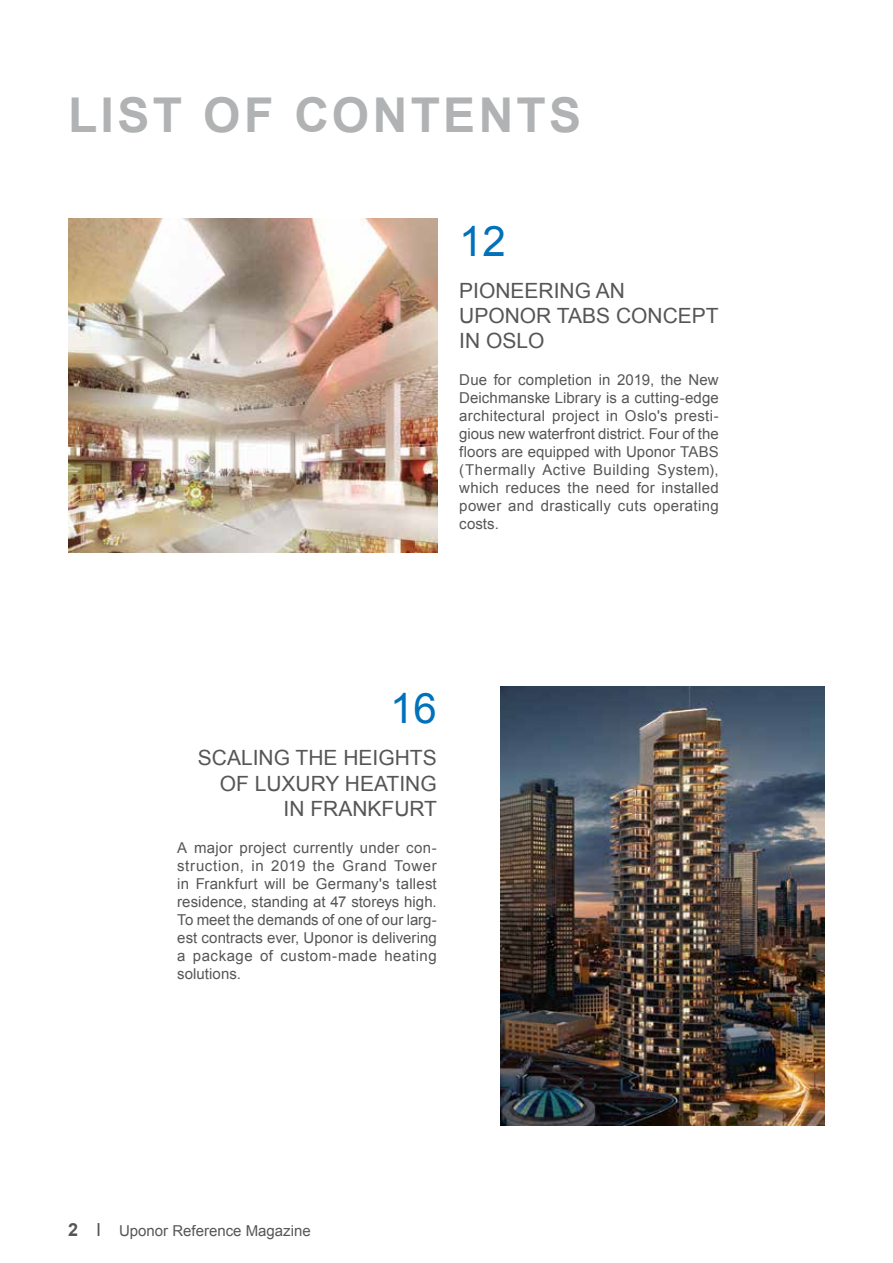
<style>
.page{position:relative;width:893px;height:1263px;background:#fff}
.page>*{position:absolute;margin:0;border:0;box-sizing:border-box;transform-origin:0 0}
.t1{font:700 48px "Arial";letter-spacing:.07em;color:#b1b2b3}
.t2{font:42px "Arial";color:#0071bb}
.t3{font:21px/25.2px "Arial";color:#565656}
.t4{font:15px/18px "Arial";letter-spacing:.02em;color:#565656;text-align:justify}
.t5{font:15px "Arial";color:#565656}
.s1{font-weight:700;font-size:18px}
.s2{font-size:18px}
</style>
<div class="page">
<img style="left:501px;top:686px;width:324px;height:440px">
<img style="left:68px;top:219px;width:370px;height:333px">
<h1 class="t1" style="left:68px;top:83px;width:515px">LIST OF CONTENTS</h1>
<h2 class="t2" style="left:459px;top:213px;width:48px">12</h2>
<h3 class="t3" style="left:459px;top:278px;width:261px">PIONEERING AN<br>UPONOR TABS CONCEPT<br>IN OSLO</h3>
<p class="t4" style="left:459px;top:371px;width:261px">Due for completion in 2019, the New Deichmanske Library is a cutting-edge architectural project in Oslo's presti&shy;gious new waterfront district. Four of the floors are equipped with Uponor TABS (Thermally Active Building System), which reduces the need for installed power and drastically cuts operating costs.</p>
<h2 class="t2" style="left:390px;top:681px;width:48px">16</h2>
<h3 class="t3" style="left:198px;top:745px;width:241px;text-align:right">SCALING THE HEIGHTS<br>OF LUXURY HEATING<br>IN FRANKFURT</h3>
<p class="t4" style="left:177px;top:839px;width:261px">A major project currently under con&shy;struction, in 2019 the Grand Tower in Frankfurt will be Germany's tallest residence, standing at 47 storeys high.<br>To meet the demands of one of our larg&shy;est contracts ever, Uponor is delivering a package of custom-made heating solutions.</p>
<p class="t5" style="left:68px;top:1221px;width:244px"><span class="s1">2</span> <span class="s2">I</span> Uponor Reference Magazine</p>
</div>
